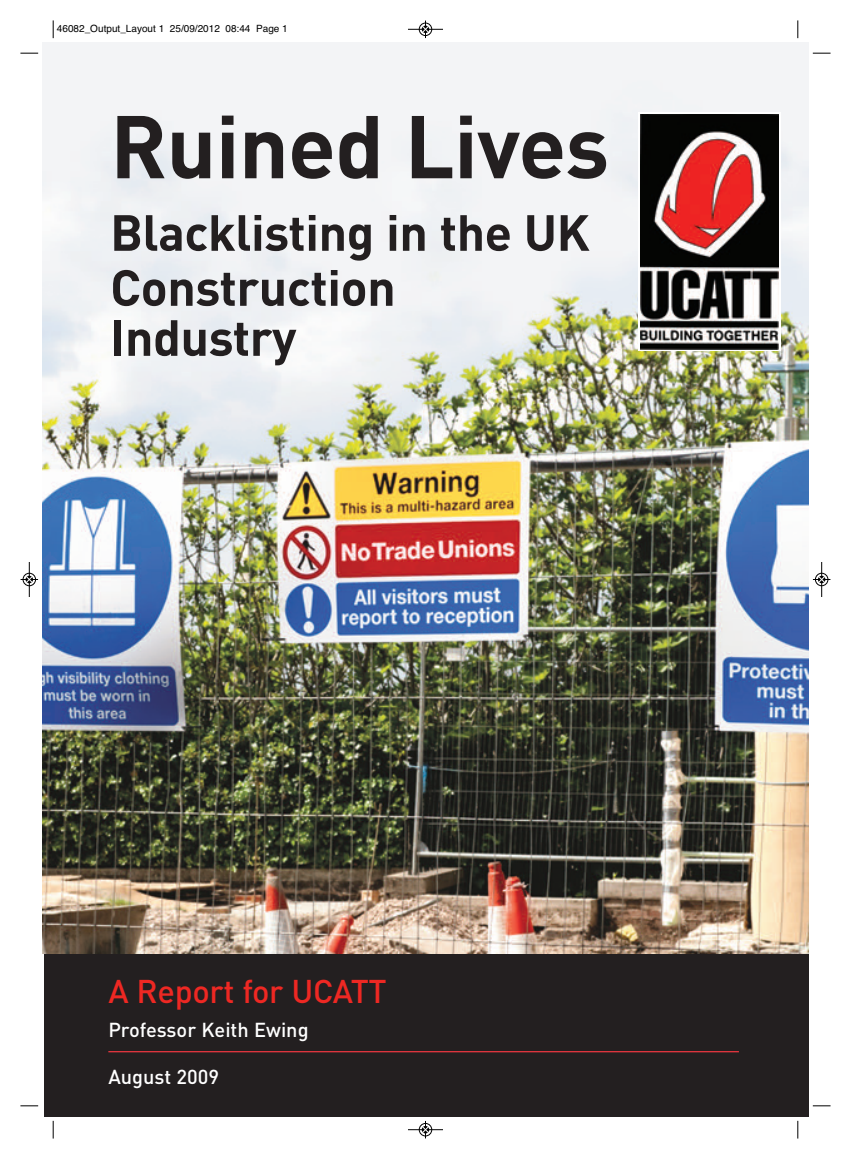
<style>
.page{position:relative;width:851px;height:1159px;background:#fff}
.page>*{position:absolute;margin:0;border:0;box-sizing:border-box;transform-origin:0 0}
.t1{font:700 87.5px "DIN";letter-spacing:-.01em;color:#231f20}
.t2{font:700 50px/55px "DIN";letter-spacing:-.01em;color:#231f20}
.t3{font:500 32.5px "DIN";letter-spacing:-.01em;color:#ee2823}
.t4{font:500 20px "DIN";color:#fff}
.t5{font:10px "Helvetica";color:#000}
</style>
<div class="page">
<div style="left:44px;top:43px;width:764px;height:1073px;background:#231f20"></div>
<img style="left:43px;top:43px;width:765px;height:910px">
<hr style="left:108px;top:1051px;width:630px;height:1px;background:#ee3640">
<svg style="left:638px;top:112px;width:142px;height:238px;background:#bbbbba"></svg>
<img style="left:640px;top:115px;width:138px;height:234px">
<svg style="left:53px;top:20px;width:1px;height:18px"></svg>
<svg style="left:20px;top:53px;width:18px;height:1px"></svg>
<svg style="left:797px;top:20px;width:1px;height:18px"></svg>
<svg style="left:812px;top:53px;width:18px;height:1px"></svg>
<svg style="left:53px;top:1121px;width:1px;height:17px"></svg>
<svg style="left:20px;top:1105px;width:18px;height:1px"></svg>
<svg style="left:797px;top:1121px;width:1px;height:17px"></svg>
<svg style="left:812px;top:1105px;width:18px;height:1px"></svg>
<hr style="left:408px;top:29px;width:35px;height:1px;background:#000">
<div style="left:419px;top:23px;width:13px;height:13px;border:1px solid #000;border-radius:50%"></div>
<svg style="left:422px;top:21px;width:6px;height:17px"></svg>
<hr style="left:408px;top:1129px;width:35px;height:1px;background:#000">
<div style="left:419px;top:1123px;width:13px;height:13px;border:1px solid #000;border-radius:50%"></div>
<svg style="left:422px;top:1121px;width:6px;height:17px"></svg>
<hr style="left:29px;top:562px;width:1px;height:35px;background:#000">
<div style="left:23px;top:573px;width:13px;height:13px;border:1px solid #000;border-radius:50%"></div>
<svg style="left:21px;top:576px;width:17px;height:7px"></svg>
<div style="left:814px;top:573px;width:14px;height:13px;border:1px solid #fff;border-radius:50%"></div>
<hr style="left:821px;top:562px;width:1px;height:35px;background:#000">
<div style="left:815px;top:573px;width:13px;height:13px;border:1px solid #000;border-radius:50%"></div>
<svg style="left:812px;top:576px;width:18px;height:7px"></svg>
<p class="t5" style="left:57px;top:22px;width:232px">46082_Output_Layout 1 25/09/2012 08:44 Page 1</p>
<h1 class="t1" style="left:110px;top:115px;width:500px">Ruined Lives</h1>
<h2 class="t2" style="left:110px;top:210px;width:481px">Blacklisting in the UK<br>Construction</h2>
<h2 class="t2" style="left:110px;top:315px;width:188px">Industry</h2>
<h3 class="t3" style="left:108px;top:979px;width:280px">A Report for UCATT</h3>
<h3 class="t4" style="left:108px;top:1022px;width:202px">Professor Keith Ewing</h3>
<h3 class="t4" style="left:108px;top:1070px;width:112px">August 2009</h3>
</div>
